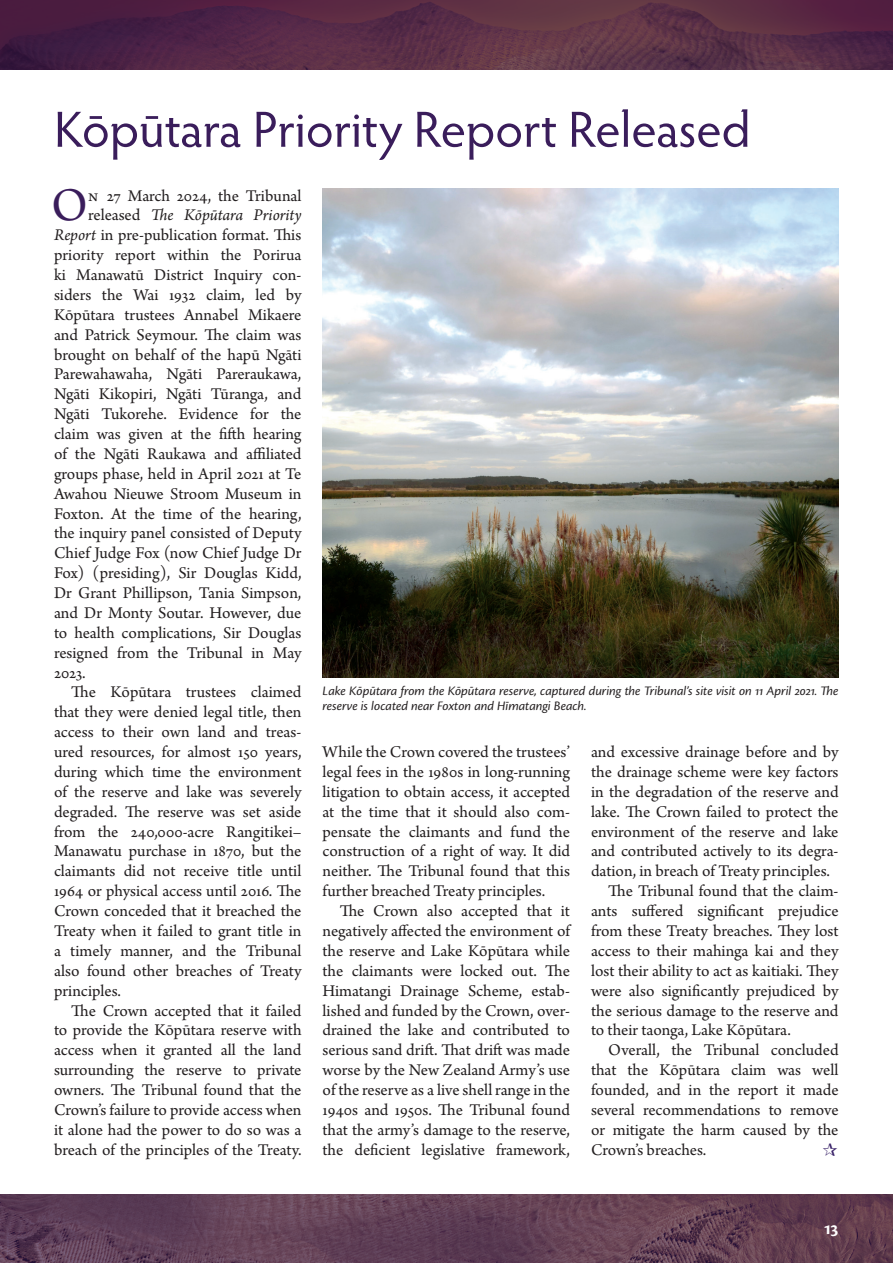
<style>
.page{position:relative;width:893px;height:1263px;background:#fff}
.page>*{position:absolute;margin:0;border:0;box-sizing:border-box;transform-origin:0 0}
.A_Heading{font:51px "Hypatia Sans Pro";letter-spacing:-.005em;color:#3a1d5b}
.Dropped_Cap_One_Word{font:49.35px "Arno Pro";color:#3a1d5b}
.t1{font:600 19.5px "Cronos Pro";color:#fff}
.Body_Text{font:17.25px/19.8px "Arno Pro";color:#231f20;text-align:justify}
.Dropped_Cap_One_Word-2{font:17.25px "Arno Pro";color:#231f20}
.Dropped_Cap_One_Word-3{font:italic 17.25px "Arno Pro";color:#231f20}
.t2{font:italic 13.5px/15px "Cronos Pro";letter-spacing:-.005em;color:#231f20}
.s1{font-style:normal}
.s2{font-style:italic}
</style>
<div class="page">
<svg style="left:0;top:1194px;width:893px;height:69px;background:#614055"></svg>
<svg style="left:1px;top:0;width:892px;height:70px;background:#562b45"></svg>
<hr style="left:0;top:0;width:1px;height:70px;background:#3a1d5b">
<img style="left:322px;top:189px;width:516px;height:489px">
<p class="A_Heading" style="left:54px;top:95px;width:698px">Kōpūtara Priority Report Released</p>
<p class="Dropped_Cap_One_Word" style="left:51px;top:177px;width:38px">O</p>
<p class="Dropped_Cap_One_Word-2" style="left:88px;top:185px;width:215px">n 27 March 2024, the Tribunal</p>
<p class="Dropped_Cap_One_Word-3" style="left:88px;top:205px;width:215px"><span class="s1">released</span> The Kōpūtara Priority</p>
<p class="Dropped_Cap_One_Word-2" style="left:54px;top:225px;width:249px"><span class="s2">Report</span> in pre-publication format. This</p>
<p class="Dropped_Cap_One_Word-2" style="left:54px;top:245px;width:249px">priority report within the Porirua</p>
<p class="Dropped_Cap_One_Word-2" style="left:54px;top:265px;width:249px">ki Manawatū District Inquiry con-</p>
<p class="Dropped_Cap_One_Word-2" style="left:54px;top:285px;width:250px">siders the Wai 1932 claim, led by</p>
<p class="Dropped_Cap_One_Word-2" style="left:54px;top:305px;width:249px">Kōpūtara trustees Annabel Mikaere</p>
<p class="Dropped_Cap_One_Word-2" style="left:54px;top:325px;width:249px">and Patrick Seymour. The claim was</p>
<p class="Dropped_Cap_One_Word-2" style="left:54px;top:344px;width:249px">brought on behalf of the hapū Ngāti</p>
<p class="Dropped_Cap_One_Word-2" style="left:54px;top:364px;width:249px">Parewahawaha, Ngāti Pareraukawa,</p>
<p class="Dropped_Cap_One_Word-2" style="left:54px;top:384px;width:249px">Ngāti Kikopiri, Ngāti Tūranga, and</p>
<p class="Dropped_Cap_One_Word-2" style="left:54px;top:404px;width:249px">Ngāti Tukorehe. Evidence for the</p>
<p class="Dropped_Cap_One_Word-2" style="left:54px;top:424px;width:249px">claim was given at the fifth hearing</p>
<p class="Dropped_Cap_One_Word-2" style="left:54px;top:444px;width:249px">of the Ngāti Raukawa and affiliated</p>
<p class="Dropped_Cap_One_Word-2" style="left:54px;top:464px;width:249px">groups phase, held in April 2021 at Te</p>
<p class="Dropped_Cap_One_Word-2" style="left:54px;top:484px;width:249px">Awahou Nieuwe Stroom Museum in</p>
<p class="Dropped_Cap_One_Word-2" style="left:54px;top:503px;width:249px">Foxton. At the time of the hearing,</p>
<p class="Dropped_Cap_One_Word-2" style="left:54px;top:523px;width:250px">the inquiry panel consisted of Deputy</p>
<p class="Dropped_Cap_One_Word-2" style="left:54px;top:543px;width:249px">Chief Judge Fox (now Chief Judge Dr</p>
<p class="Dropped_Cap_One_Word-2" style="left:54px;top:563px;width:249px">Fox) (presiding), Sir Douglas Kidd,</p>
<p class="Dropped_Cap_One_Word-2" style="left:54px;top:583px;width:249px">Dr Grant Phillipson, Tania Simpson,</p>
<p class="Dropped_Cap_One_Word-2" style="left:54px;top:603px;width:249px">and Dr Monty Soutar. However, due</p>
<p class="Dropped_Cap_One_Word-2" style="left:54px;top:623px;width:249px">to health complications, Sir Douglas</p>
<p class="Dropped_Cap_One_Word-2" style="left:54px;top:643px;width:250px">resigned from the Tribunal in May</p>
<p class="Dropped_Cap_One_Word-2" style="left:54px;top:662px;width:33px">2023.</p>
<p class="Body_Text" style="left:54px;top:683px;width:250px;text-indent:17px">The Kōpūtara trustees claimed that they were denied legal title, then access to their own land and treas&shy;ured resources, for almost 150 years, during which time the environment of the reserve and lake was severely degraded. The reserve was set aside from the 240,000-acre Rangitikei– Manawatu purchase in 1870, but the claimants did not receive title until 1964 or physical access until 2016. The Crown conceded that it breached the Treaty when it failed to grant title in a timely manner, and the Tribunal also found other breaches of Treaty principles.</p>
<p class="Body_Text" style="left:54px;top:1001px;width:249px;text-indent:17px">The Crown accepted that it failed to provide the Kōpūtara reserve with access when it granted all the land surrounding the reserve to private owners. The Tribunal found that the Crown’s failure to provide access when it alone had the power to do so was a breach of the principles of the Treaty.</p>
<p class="t2" style="left:323px;top:684px;width:518px">Lake Kōpūtara from the Kōpūtara reserve, captured during the Tribunal’s site visit on 11 April 2021. The reserve is located near Foxton and Hīmatangi Beach.</p>
<p class="Body_Text" style="left:322px;top:743px;width:249px">While the Crown covered the trustees’ legal fees in the 1980s in long-running litigation to obtain access, it accepted at the time that it should also com&shy;pensate the claimants and fund the construction of a right of way. It did neither. The Tribunal found that this further breached Treaty principles.</p>
<p class="Body_Text" style="left:322px;top:902px;width:249px;text-indent:17px">The Crown also accepted that it negatively affected the environment of the reserve and Lake Kōpūtara while the claimants were locked out. The Himatangi Drainage Scheme, estab&shy;lished and funded by the Crown, over&shy;drained the lake and contributed to serious sand drift. That drift was made worse by the New Zealand Army’s use of the reserve as a live shell range in the 1940s and 1950s. The Tribunal found that the army’s damage to the reserve, the deficient legislative framework,</p>
<p class="Body_Text" style="left:591px;top:743px;width:250px">and excessive drainage before and by the drainage scheme were key factors in the degradation of the reserve and lake. The Crown failed to protect the environment of the reserve and lake and contributed actively to its degra&shy;dation, in breach of Treaty principles.</p>
<p class="Body_Text" style="left:591px;top:882px;width:250px;text-indent:17px">The Tribunal found that the claim&shy;ants suffered significant prejudice from these Treaty breaches. They lost access to their mahinga kai and they lost their ability to act as kaitiaki. They were also significantly prejudiced by the serious damage to the reserve and to their taonga, Lake Kōpūtara.</p>
<p class="Body_Text" style="left:591px;top:1041px;width:249px;text-indent:17px">Overall, the Tribunal concluded that the Kōpūtara claim was well founded, and in the report it made several recommendations to remove or mitigate the harm caused by the Crown’s breaches.</p>
<p class="t1" style="left:824px;top:1217px;width:16px">13</p>
</div>
